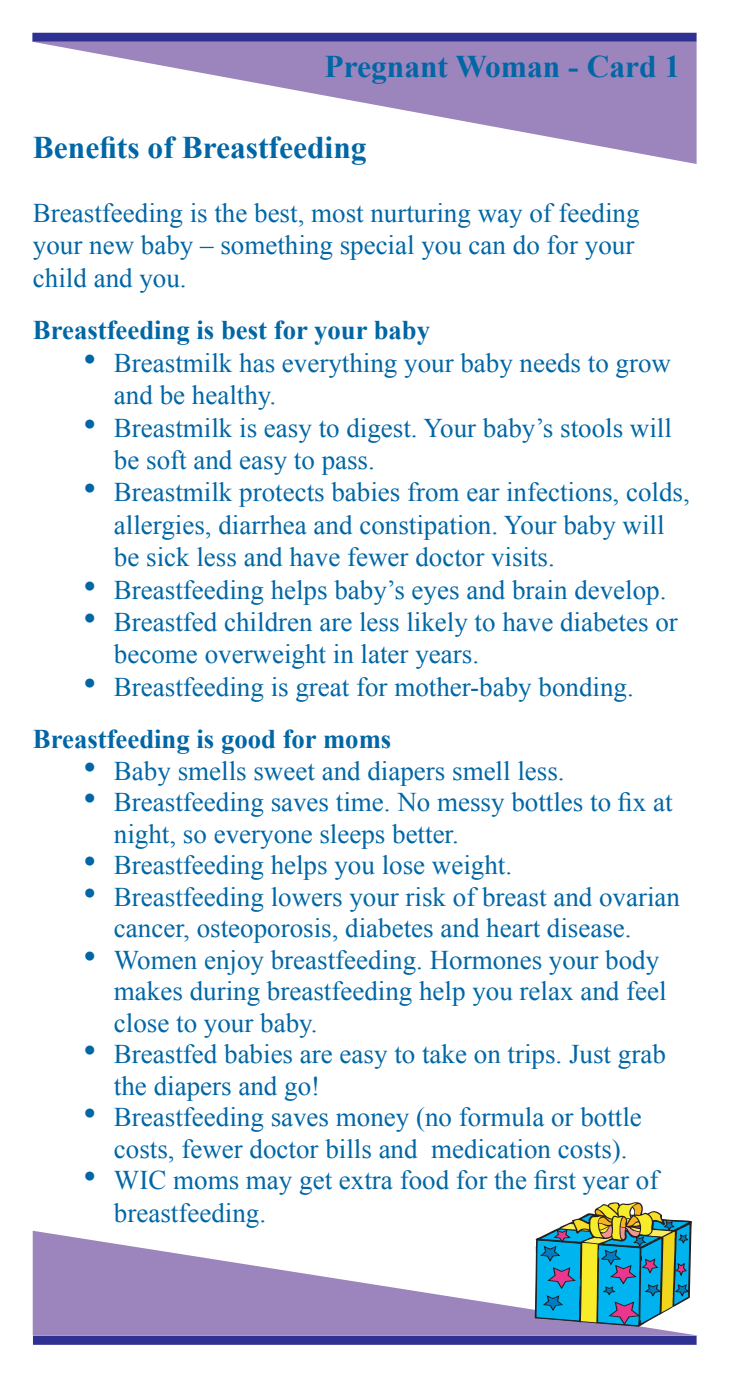
<style>
.page{position:relative;width:729px;height:1377px;background:#fff}
.page>*{position:absolute;margin:0;border:0;box-sizing:border-box;transform-origin:0 0}
.card_heading{font:700 31.5px "Times New Roman";color:#0166a5}
.Card_number_heading{font:700 31.5px "Times New Roman";color:#0166a5}
.bulleted_list{font:27px/32.4px "Times New Roman";color:#0166a5}
.Body_text{font:27px/32.4px "Times New Roman";color:#0166a5}
.sub_heading{font:700 27px "Times New Roman";color:#0166a5}
.s1{font-family:"Arial";font-size:36px}
</style>
<div class="page">
<svg style="left:34px;top:42px;width:663px;height:122px"></svg>
<div style="left:32px;top:33px;width:665px;height:9px;background:#2e3092"></div>
<svg style="left:33px;top:1231px;width:665px;height:105px;fill:#9c85bd"></svg>
<div style="left:33px;top:1336px;width:664px;height:9px;background:#2e3092"></div>
<svg style="left:535px;top:1202px;width:157px;height:134px"></svg>
<p class="Card_number_heading" style="left:324px;top:44px;width:357px">Pregnant Woman - Card 1</p>
<p class="card_heading" style="left:33px;top:126px;width:335px">Benefits of Breastfeeding</p>
<p class="Body_text" style="left:33px;top:196px;width:608px">Breastfeeding is the best, most nurturing way of feeding your new baby – something special you can do for your child and you.</p>
<p class="sub_heading" style="left:33px;top:312px;width:399px">Breastfeeding is best for your baby</p>
<p class="bulleted_list" style="left:114px;top:346px;width:559px;text-indent:-30px"><span class="s1">•</span> Breastmilk has everything your baby needs to grow and be healthy.</p>
<p class="bulleted_list" style="left:114px;top:411px;width:560px;text-indent:-30px"><span class="s1">•</span> Breastmilk is easy to digest. Your baby’s stools will be soft and easy to pass.</p>
<p class="bulleted_list" style="left:114px;top:476px;width:577px;text-indent:-30px"><span class="s1">•</span> Breastmilk protects babies from ear infections, colds, allergies, diarrhea and constipation. Your baby will be sick less and have fewer doctor visits.</p>
<p class="bulleted_list" style="left:84px;top:573px;width:584px"><span class="s1">•</span> Breastfeeding helps baby’s eyes and brain develop.</p>
<p class="bulleted_list" style="left:114px;top:605px;width:565px;text-indent:-30px"><span class="s1">•</span> Breastfed children are less likely to have diabetes or become overweight in later years.</p>
<p class="bulleted_list" style="left:84px;top:670px;width:552px"><span class="s1">•</span> Breastfeeding is great for mother-baby bonding.</p>
<p class="sub_heading" style="left:33px;top:721px;width:360px">Breastfeeding is good for moms</p>
<p class="bulleted_list" style="left:84px;top:754px;width:483px"><span class="s1">•</span> Baby smells sweet and diapers smell less.</p>
<p class="bulleted_list" style="left:114px;top:786px;width:560px;line-height:31.5px;text-indent:-30px"><span class="s1">•</span> Breastfeeding saves time. No messy bottles to fix at night, so everyone sleeps better.</p>
<p class="bulleted_list" style="left:84px;top:849px;width:430px"><span class="s1">•</span> Breastfeeding helps you lose weight.</p>
<p class="bulleted_list" style="left:114px;top:881px;width:568px;line-height:31.5px;text-indent:-30px"><span class="s1">•</span> Breastfeeding lowers your risk of breast and ovarian cancer, osteoporosis, diabetes and heart disease.</p>
<p class="bulleted_list" style="left:114px;top:944px;width:554px;line-height:31.5px;text-indent:-30px"><span class="s1">•</span> Women enjoy breastfeeding. Hormones your body makes during breastfeeding help you relax and feel close to your baby.</p>
<p class="bulleted_list" style="left:114px;top:1038px;width:553px;line-height:31.5px;text-indent:-30px"><span class="s1">•</span> Breastfed babies are easy to take on trips. Just grab the diapers and go!</p>
<p class="bulleted_list" style="left:84px;top:1101px;width:560px;line-height:31.5px;text-align:center"><span class="s1">•</span> Breastfeeding saves money (no formula or bottle costs, fewer doctor bills and medication costs).</p>
<p class="bulleted_list" style="left:114px;top:1164px;width:546px;text-indent:-30px"><span class="s1">•</span> WIC moms may get extra food for the first year of breastfeeding.</p>
</div>
